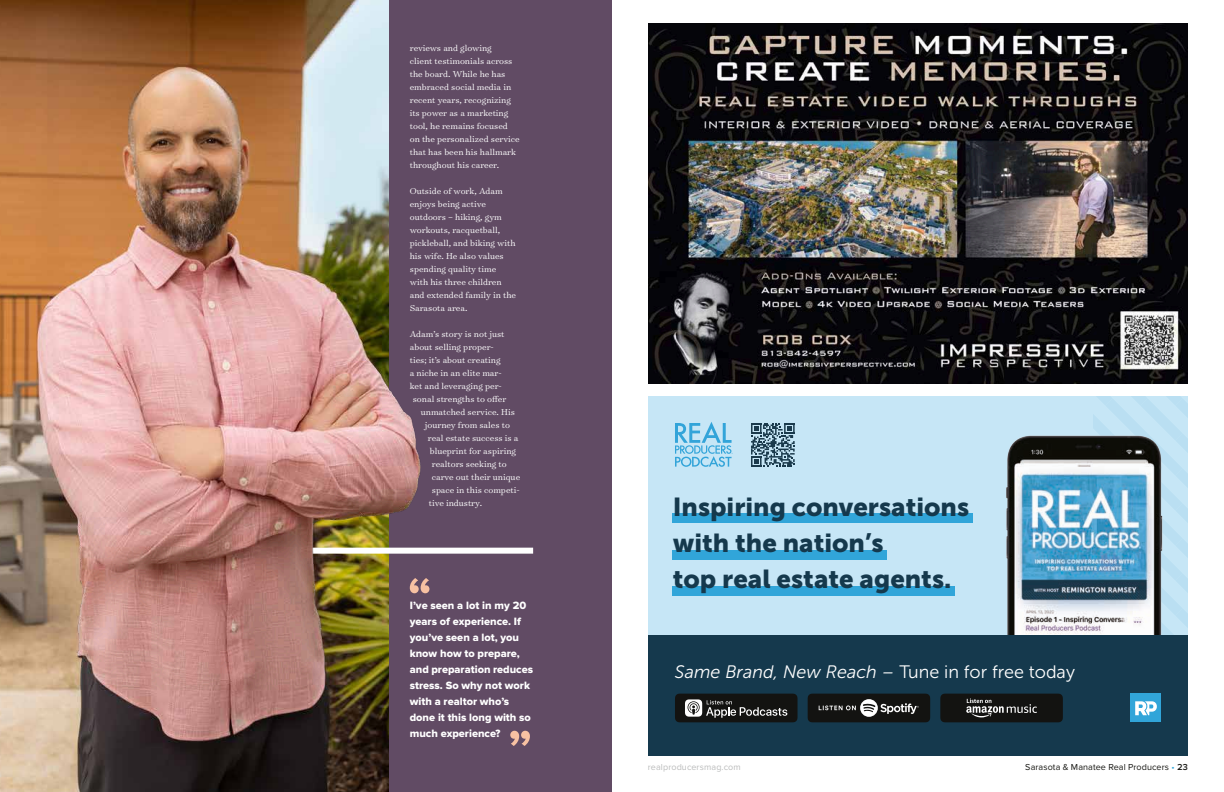
<style>
.page{position:relative;width:1224px;height:792px;background:#fff}
.page>*{position:absolute;margin:0;border:0;box-sizing:border-box;transform-origin:0 0}
.t1{font:25.8px/35.9px "Museo Sans 900";color:#15394d}
.t2{font:italic 18px "Museo Sans 300";color:#fff}
.t3{font:11px/16px "Proxima Nova Extrabld";color:#fff}
.t4{font:300 9.8px/13px "Surveyor Text";color:#fff}
.t5{font:9px "Proxima Nova";letter-spacing:.01em;color:#171713}
.t6{font:9px "Proxima Nova";letter-spacing:.01em;color:#bbbcbc}
.s1{font-style:normal}
.s2{color:#31a5d9}
.s3{font-weight:600}
</style>
<div class="page">
<div style="left:0;top:0;width:612px;height:792px;background:#614b64"></div>
<img style="left:0;top:0;width:389px;height:792px">
<img style="left:334px;top:361px;width:101px;height:187px">
<div style="left:189px;top:548px;width:344px;height:6px;background:#fff"></div>
<img style="left:58px;top:518px;width:276px;height:172px">
<svg style="left:410px;top:578px;width:19px;height:15px"></svg>
<svg style="left:510px;top:731px;width:20px;height:15px"></svg>
<img style="left:648px;top:24px;width:540px;height:360px">
<div style="left:648px;top:396px;width:540px;height:360px;background:#c6e6f6"></div>
<img style="left:1006px;top:426px;width:169px;height:209px">
<svg style="left:675px;top:422px;width:58px;height:45px"></svg>
<div style="left:648px;top:635px;width:540px;height:121px;background:#15394d"></div>
<svg style="left:675px;top:694px;width:123px;height:28px"></svg>
<svg style="left:808px;top:694px;width:122px;height:28px"></svg>
<svg style="left:940px;top:694px;width:123px;height:28px"></svg>
<div style="left:672px;top:513px;width:301px;height:10px;background:#31a5d9"></div>
<div style="left:672px;top:550px;width:215px;height:9px;background:#31a5d9"></div>
<div style="left:672px;top:586px;width:283px;height:10px;background:#31a5d9"></div>
<div style="left:1130px;top:694px;width:31px;height:28px;background:#31a5d9"></div>
<svg style="left:1135px;top:701px;width:22px;height:14px"></svg>
<svg style="left:751px;top:423px;width:44px;height:44px"></svg>
<p class="t4" style="left:410px;top:41px;width:112px">reviews and glowing<br>client testimonials across the board. While he has embraced social media in recent years, recognizing its power as a marketing tool, he remains focused on the personalized service that has been his hallmark throughout his career.</p>
<p class="t4" style="left:410px;top:184px;width:108px">Outside of work, Adam enjoys being active outdoors – hiking, gym workouts, racquetball, pickleball, and biking with his wife. He also values spending quality time with his three children and extended family in the<br>Sarasota area.</p>
<p class="t4" style="left:410px;top:327px;width:96px">Adam’s story is not just</p>
<p class="t4" style="left:410px;top:340px;width:86px">about selling proper-</p>
<p class="t4" style="left:410px;top:353px;width:92px">ties; it’s about creating</p>
<p class="t4" style="left:410px;top:366px;width:94px">a niche in an elite mar-</p>
<p class="t4" style="left:410px;top:379px;width:94px">ket and leveraging per-</p>
<p class="t4" style="left:413px;top:392px;width:95px">sonal strengths to offer</p>
<p class="t4" style="left:421px;top:405px;width:96px">unmatched service. His</p>
<p class="t4" style="left:425px;top:418px;width:87px">journey from sales to</p>
<p class="t4" style="left:428px;top:431px;width:92px">real estate success is a</p>
<p class="t4" style="left:430px;top:444px;width:88px">blueprint for aspiring</p>
<p class="t4" style="left:432px;top:457px;width:76px">realtors seeking to</p>
<p class="t4" style="left:432px;top:470px;width:90px">carve out their unique</p>
<p class="t4" style="left:432px;top:483px;width:89px">space in this competi-</p>
<p class="t4" style="left:429px;top:496px;width:55px">tive industry.</p>
<p class="t3" style="left:410px;top:598px;width:125px">I’ve seen a lot in my 20 years of experience. If you’ve seen a lot, you know how to prepare, and preparation reduces stress. So why not work with a realtor who’s done it this long with so much experience?</p>
<h1 class="t1" style="left:673px;top:489px;width:298px">Inspiring conversations with the nation’s<br>top real estate agents.</h1>
<h2 class="t2" style="left:675px;top:663px;width:401px">Same Brand, New Reach – <span class="s1">Tune in for free today</span></h2>
<p class="t6" style="left:648px;top:762px;width:94px">realproducersmag.com</p>
<p class="t5" style="left:1025px;top:762px;width:164px">Sarasota &amp; Manatee Real Producers <span class="s2">•</span> <span class="s3">23</span></p>
</div>
